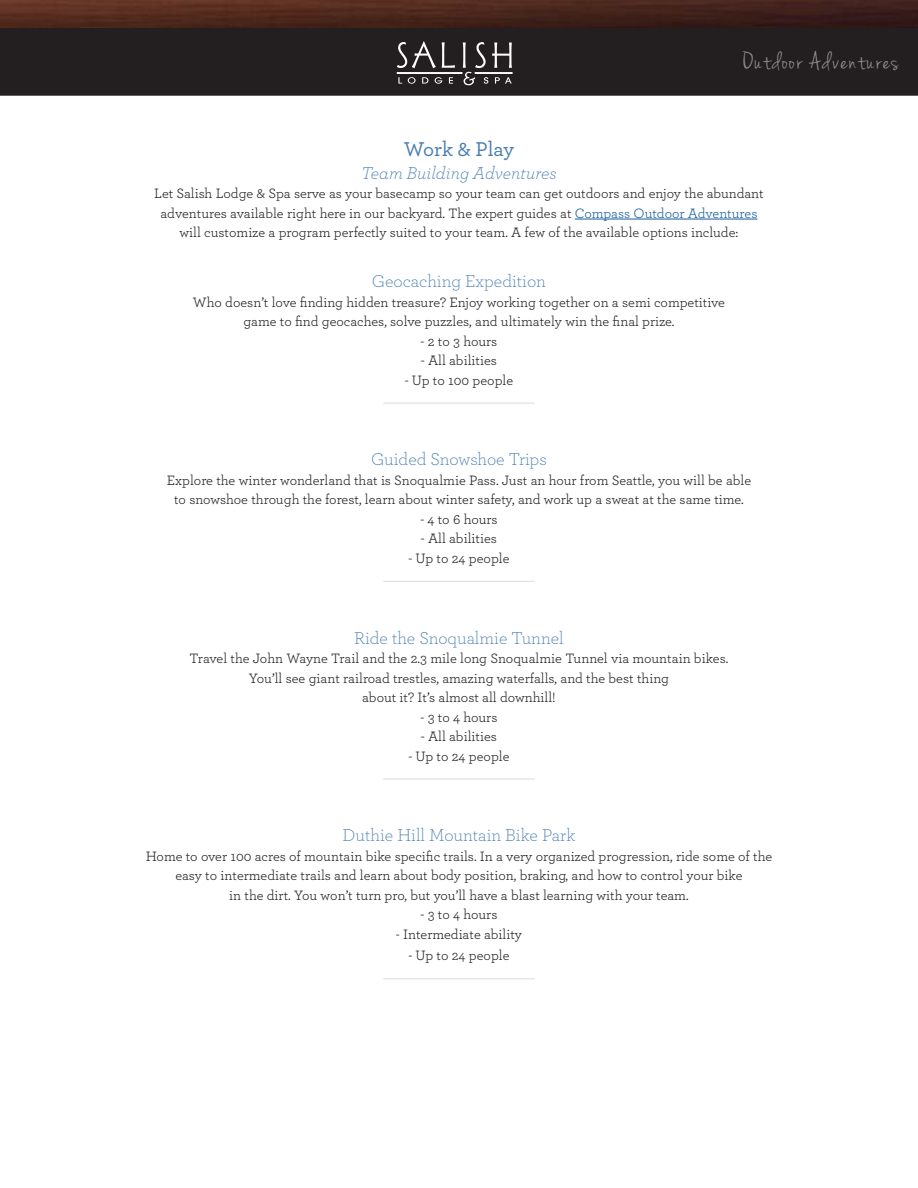
<style>
.page{position:relative;width:918px;height:1188px;background:#fff}
.page>*{position:absolute;margin:0;border:0;box-sizing:border-box;transform-origin:0 0}
.t1{font:27px "Jenna Sue";letter-spacing:.06em;color:#8f9092}
.h2_no_space_centered{font:500 21px "Archer";letter-spacing:-.005em;color:#497db3}
.h2_no_space_centered-2{font:300 18px "Archer";color:#497db3}
.h2_no_space_centered-3{font:italic 300 18px "Archer";color:#497db3}
.p_no_space_centered{font:14.25px "Archer";color:#231f20}
.p_space_after_center{font:14.25px "Archer";color:#231f20}
.s1{color:#175d9e}
</style>
<div class="page">
<div style="left:1px;top:2px;width:916px;height:93px;background:#231f20"></div>
<div style="left:0;top:1px;width:918px;height:95px;border:2px solid #231f20"></div>
<img style="left:0;top:0;width:918px;height:27px">
<svg style="left:442px;top:42px;width:13px;height:26px"></svg>
<svg style="left:397px;top:41px;width:39px;height:27px"></svg>
<svg style="left:398px;top:77px;width:4px;height:7px"></svg>
<svg style="left:408px;top:77px;width:8px;height:7px"></svg>
<svg style="left:422px;top:77px;width:6px;height:7px"></svg>
<svg style="left:435px;top:77px;width:7px;height:7px"></svg>
<svg style="left:449px;top:77px;width:4px;height:7px"></svg>
<svg style="left:463px;top:42px;width:49px;height:43px"></svg>
<div style="left:397px;top:72px;width:65px;height:2px;border:1px solid #fff"></div>
<div style="left:475px;top:72px;width:37px;height:2px;border:1px solid #fff"></div>
<hr style="left:575px;top:219px;width:182px;height:1px;background:#175d9e">
<hr style="left:383px;top:403px;width:152px;height:1px;background:#dddbda">
<hr style="left:383px;top:581px;width:152px;height:1px;background:#dddbda">
<hr style="left:383px;top:779px;width:152px;height:1px;background:#dddbda">
<hr style="left:383px;top:978px;width:152px;height:1px;background:#dddbda">
<h1 class="t1" style="left:743px;top:49px;width:157px">Outdoor Adventures</h1>
<p class="h2_no_space_centered" style="left:404px;top:134px;width:112px">Work &amp; Play</p>
<p class="h2_no_space_centered-3" style="left:361px;top:160px;width:197px">Team Building Adventures</p>
<p class="p_no_space_centered" style="left:154px;top:184px;width:611px">Let Salish Lodge &amp; Spa serve as your basecamp so your team can get outdoors and enjoy the abundant</p>
<p class="p_no_space_centered" style="left:161px;top:203px;width:598px">adventures available right here in our backyard. The expert guides at <span class="s1">Compass Outdoor Adventures</span></p>
<p class="p_no_space_centered" style="left:180px;top:223px;width:560px">will customize a program perfectly suited to your team. A few of the available options include:</p>
<p class="h2_no_space_centered-2" style="left:372px;top:269px;width:176px">Geocaching Expedition</p>
<p class="p_no_space_centered" style="left:193px;top:292px;width:534px">Who doesn’t love finding hidden treasure? Enjoy working together on a semi competitive</p>
<p class="p_no_space_centered" style="left:243px;top:312px;width:433px">game to find geocaches, solve puzzles, and ultimately win the final prize.</p>
<p class="p_no_space_centered" style="left:421px;top:331px;width:78px">- 2 to 3 hours</p>
<p class="p_no_space_centered" style="left:421px;top:351px;width:78px">- All abilities</p>
<p class="p_space_after_center" style="left:405px;top:370px;width:110px">- Up to 100 people</p>
<p class="h2_no_space_centered-2" style="left:371px;top:448px;width:177px">Guided Snowshoe Trips</p>
<p class="p_no_space_centered" style="left:167px;top:470px;width:586px">Explore the winter wonderland that is Snoqualmie Pass. Just an hour from Seattle, you will be able</p>
<p class="p_no_space_centered" style="left:174px;top:490px;width:571px">to snowshoe through the forest, learn about winter safety, and work up a sweat at the same time.</p>
<p class="p_no_space_centered" style="left:420px;top:509px;width:79px">- 4 to 6 hours</p>
<p class="p_no_space_centered" style="left:421px;top:529px;width:78px">- All abilities</p>
<p class="p_space_after_center" style="left:408px;top:548px;width:103px">- Up to 24 people</p>
<p class="h2_no_space_centered-2" style="left:354px;top:626px;width:211px">Ride the Snoqualmie Tunnel</p>
<p class="p_no_space_centered" style="left:190px;top:649px;width:540px">Travel the John Wayne Trail and the 2.3 mile long Snoqualmie Tunnel via mountain bikes.</p>
<p class="p_no_space_centered" style="left:249px;top:668px;width:422px">You’ll see giant railroad trestles, amazing waterfalls, and the best thing</p>
<p class="p_no_space_centered" style="left:362px;top:688px;width:195px">about it? It’s almost all downhill!</p>
<p class="p_no_space_centered" style="left:421px;top:707px;width:78px">- 3 to 4 hours</p>
<p class="p_no_space_centered" style="left:421px;top:727px;width:78px">- All abilities</p>
<p class="p_space_after_center" style="left:408px;top:746px;width:103px">- Up to 24 people</p>
<p class="h2_no_space_centered-2" style="left:343px;top:824px;width:234px">Duthie Hill Mountain Bike Park</p>
<p class="p_no_space_centered" style="left:146px;top:846px;width:628px">Home to over 100 acres of mountain bike specific trails. In a very organized progression, ride some of the</p>
<p class="p_no_space_centered" style="left:175px;top:866px;width:569px">easy to intermediate trails and learn about body position, braking, and how to control your bike</p>
<p class="p_no_space_centered" style="left:229px;top:885px;width:461px">in the dirt. You won’t turn pro, but you’ll have a blast learning with your team.</p>
<p class="p_no_space_centered" style="left:421px;top:905px;width:78px">- 3 to 4 hours</p>
<p class="p_no_space_centered" style="left:396px;top:924px;width:128px">- Intermediate ability</p>
<p class="p_space_after_center" style="left:408px;top:946px;width:103px">- Up to 24 people</p>
</div>
